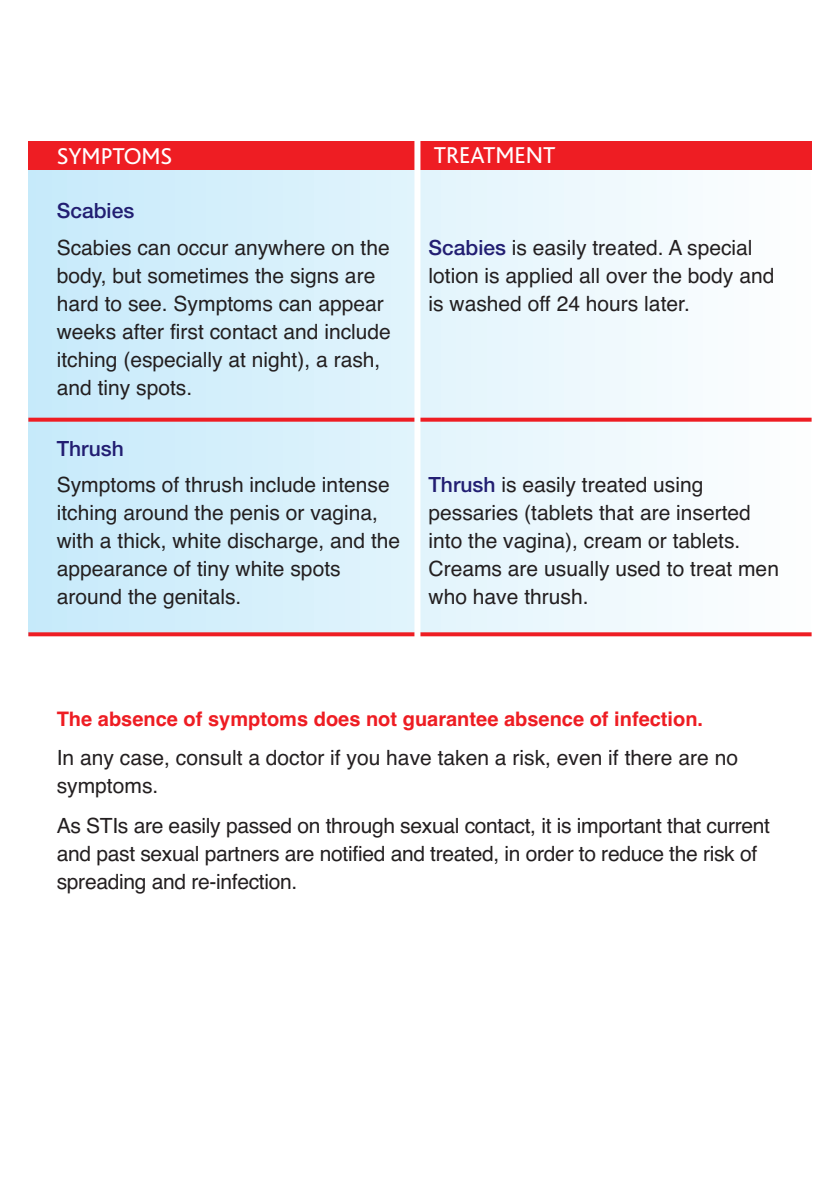
<style>
.page{position:relative;width:840px;height:1191px;background:#fff}
.page>*{position:absolute;margin:0;border:0;box-sizing:border-box;transform-origin:0 0}
.t1{font:24px "Bliss";color:#fff}
.t2{font:21px/28px "Helvetica";color:#231f20}
.t3{font:500 21px "Helvetica Neue";color:#221e72}
.t4{font:700 20px "Helvetica";color:#ee1d23}
.s1{font-family:"Helvetica Neue";font-weight:500;color:#221e72}
</style>
<div class="page">
<div style="left:28px;top:142px;width:783px;height:493px;background:linear-gradient(to right,#c6eafa,#fefefe)"></div>
<div style="left:28px;top:142px;width:783px;height:28px;background:#ee1d23"></div>
<svg style="left:28px;top:632px;width:783px;height:4px;background:#ec2e34"></svg>
<svg style="left:28px;top:418px;width:783px;height:4px;background:#ec2d34"></svg>
<div style="left:414px;top:38px;width:6px;height:608px;background:#fff"></div>
<p class="t1" style="left:57px;top:147px;width:117px">SYMPTOMS</p>
<p class="t1" style="left:433px;top:146px;width:123px">TREATMENT</p>
<p class="t3" style="left:57px;top:203px;width:79px">Scabies</p>
<p class="t2" style="left:57px;top:236px;width:335px">Scabies can occur anywhere on the body, but sometimes the signs are hard to see. Symptoms can appear weeks after first contact and include itching (especially at night), a rash, and tiny spots.</p>
<p class="t3" style="left:57px;top:441px;width:68px">Thrush</p>
<p class="t2" style="left:57px;top:473px;width:345px">Symptoms of thrush include intense itching around the penis or vagina, with a thick, white discharge, and the appearance of tiny white spots around the genitals.</p>
<p class="t2" style="left:428px;top:236px;width:347px"><span class="s1">Scabies</span> is easily treated. A special lotion is applied all over the body and is washed off 24 hours later.</p>
<p class="t2" style="left:428px;top:473px;width:352px"><span class="s1">Thrush</span> is easily treated using pessaries (tablets that are inserted into the vagina), cream or tablets.<br>Creams are usually used to treat men who have thrush.</p>
<p class="t4" style="left:57px;top:711px;width:647px">The absence of symptoms does not guarantee absence of infection.</p>
<p class="t2" style="left:57px;top:746px;width:682px">In any case, consult a doctor if you have taken a risk, even if there are no symptoms.</p>
<p class="t2" style="left:57px;top:813px;width:714px">As STIs are easily passed on through sexual contact, it is important that current and past sexual partners are notified and treated, in order to reduce the risk of spreading and re-infection.</p>
</div>
